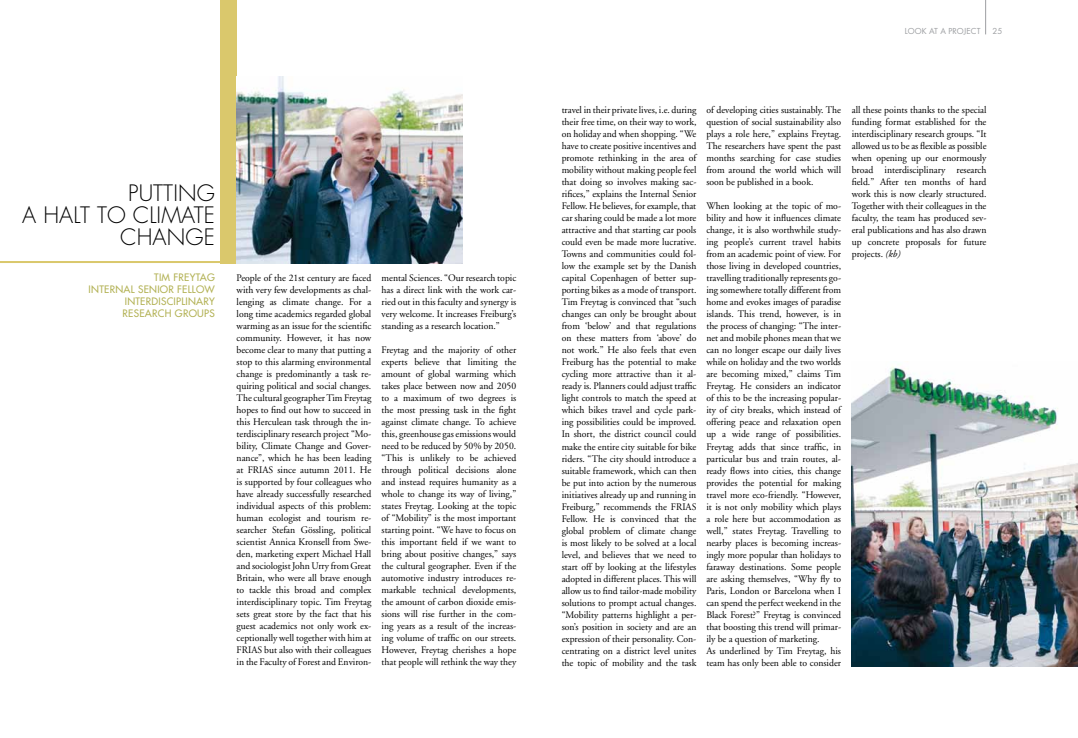
<style>
.page{position:relative;width:1078px;height:738px;background:#fff}
.page>*{position:absolute;margin:0;border:0;box-sizing:border-box;transform-origin:0 0}
.t1{font:300 22px/22px "Futura LT";letter-spacing:.005em;color:#000;text-align:right}
.t2{font:10px/12px "Adobe Garamond LT";color:#000;text-align:justify}
.t3{font:10px/12px "Futura LT";letter-spacing:.03em;color:#b3b255;text-align:right}
.t4{font:8px "Futura LT";letter-spacing:.01em;color:#9d9fa2}
.s1{font-style:italic}
</style>
<div class="page">
<hr style="left:985px;top:0;width:1px;height:34px;background:#9d9fa2">
<hr style="left:0;top:261px;width:236px;height:2px;background:#dac86c">
<div style="left:221px;top:0;width:16px;height:263px;background:#dac86c"></div>
<img style="left:237px;top:77px;width:225px;height:186px">
<img style="left:851px;top:366px;width:226px;height:299px">
<h1 class="t1" style="left:22px;top:182px;width:194px">PUTTING<br>A HALT TO CLIMATE<br>CHANGE</h1>
<p class="t3" style="left:89px;top:271px;width:128px">TIM FREYTAG<br>INTERNAL SENIOR FELLOW<br>INTERDISCIPLINARY<br>RESEARCH GROUPS</p>
<p class="t2" style="left:236px;top:271px;width:136px">People of the 21st century are faced with very few developments as chal&shy;lenging as climate change. For a long time academics regarded global warming as an issue for the scientific community. However, it has now become clear to many that putting a stop to this alarming environmental change is predominantly a task re&shy;quiring political and social changes.<br>The cultural geographer Tim Freytag hopes to find out how to succeed in this Herculean task through the in&shy;terdisciplinary research project “Mo&shy;bility, Climate Change and Gover&shy;nance”, which he has been leading at FRIAS since autumn 2011. He is supported by four colleagues who have already successfully researched individual aspects of this problem: human ecologist and tourism re&shy;searcher Stefan Gössling, political scientist Annica Kronsell from Swe&shy;den, marketing expert Michael Hall and sociologist John Urry from Great Britain, who were all brave enough to tackle this broad and complex interdisciplinary topic. Tim Freytag sets great store by the fact that his guest academics not only work ex&shy;ceptionally well together with him at FRIAS but also with their colleagues in the Faculty of Forest and Environ-</p>
<p class="t2" style="left:381px;top:271px;width:136px">mental Sciences. “Our research topic has a direct link with the work car&shy;ried out in this faculty and synergy is very welcome. It increases Freiburg’s standing as a research location.”</p>
<p class="t2" style="left:381px;top:343px;width:136px">Freytag and the majority of other experts believe that limiting the amount of global warming which takes place between now and 2050 to a maximum of two degrees is the most pressing task in the fight against climate change. To achieve this, greenhouse gas emissions would need to be reduced by 50% by 2050. “This is unlikely to be achieved through political decisions alone and instead requires humanity as a whole to change its way of living,” states Freytag. Looking at the topic of “Mobility” is the most important starting point. “We have to focus on this important field if we want to bring about positive changes,” says the cultural geographer. Even if the automotive industry introduces re&shy;markable technical developments, the amount of carbon dioxide emis&shy;sions will rise further in the com&shy;ing years as a result of the increas&shy;ing volume of traffic on our streets.<br>However, Freytag cherishes a hope that people will rethink the way they</p>
<p class="t4" style="left:904px;top:26px;width:77px">LOOK AT A PROJECT</p>
<p class="t4" style="left:992px;top:26px;width:11px">25</p>
<p class="t2" style="left:561px;top:104px;width:136px">travel in their private lives, i.e. during their free time, on their way to work, on holiday and when shopping. “We have to create positive incentives and promote rethinking in the area of mobility without making people feel that doing so involves making sac&shy;rifices,” explains the Internal Senior Fellow. He believes, for example, that car sharing could be made a lot more attractive and that starting car pools could even be made more lucrative.<br>Towns and communities could fol&shy;low the example set by the Danish capital Copenhagen of better sup&shy;porting bikes as a mode of transport.<br>Tim Freytag is convinced that “such changes can only be brought about from ‘below’ and that regulations on these matters from ‘above’ do not work.” He also feels that even Freiburg has the potential to make cycling more attractive than it al&shy;ready is. Planners could adjust traffic light controls to match the speed at which bikes travel and cycle park&shy;ing possibilities could be improved.<br>In short, the district council could make the entire city suitable for bike riders. “The city should introduce a suitable framework, which can then be put into action by the numerous initiatives already up and running in Freiburg,” recommends the FRIAS Fellow. He is convinced that the global problem of climate change is most likely to be solved at a local level, and believes that we need to start off by looking at the lifestyles adopted in different places. This will allow us to find tailor-made mobility solutions to prompt actual changes. “Mobility patterns highlight a per&shy;son’s position in society and are an expression of their personality. Con&shy;centrating on a district level unites the topic of mobility and the task</p>
<p class="t2" style="left:706px;top:104px;width:136px">of developing cities sustainably. The question of social sustainability also plays a role here,” explains Freytag.<br>The researchers have spent the past months searching for case studies from around the world which will soon be published in a book.</p>
<p class="t2" style="left:706px;top:200px;width:136px;text-align:left">When looking at the topic of mo&shy;bility and how it influences climate change, it is also worthwhile study&shy;ing people’s current travel habits from an academic point of view. For those living in developed countries, travelling traditionally represents go&shy;ing somewhere totally different from home and evokes images of paradise islands. This trend, however, is in the process of changing: “The inter&shy;net and mobile phones mean that we can no longer escape our daily lives while on holiday and the two worlds are becoming mixed,” claims Tim Freytag. He considers an indicator of this to be the increasing popular&shy;ity of city breaks, which instead of offering peace and relaxation open up a wide range of possibilities.<br>Freytag adds that since traffic, in particular bus and train routes, al&shy;ready flows into cities, this change provides the potential for making travel more eco-friendly. “However, it is not only mobility which plays a role here but accommodation as well,” states Freytag. Travelling to nearby places is becoming increas&shy;ingly more popular than holidays to faraway destinations. Some people are asking themselves, “Why fly to Paris, London or Barcelona when I can spend the perfect weekend in the Black Forest?” Freytag is convinced that boosting this trend will primar&shy;ily be a question of marketing.<br>As underlined by Tim Freytag, his team has only been able to consider</p>
<p class="t2" style="left:851px;top:104px;width:136px">all these points thanks to the special funding format established for the interdisciplinary research groups. “It allowed us to be as flexible as possible when opening up our enormously broad interdisciplinary research field.” After ten months of hard work this is now clearly structured.<br>Together with their colleagues in the faculty, the team has produced sev&shy;eral publications and has also drawn up concrete proposals for future projects. <span class="s1">(kb)</span></p>
</div>
